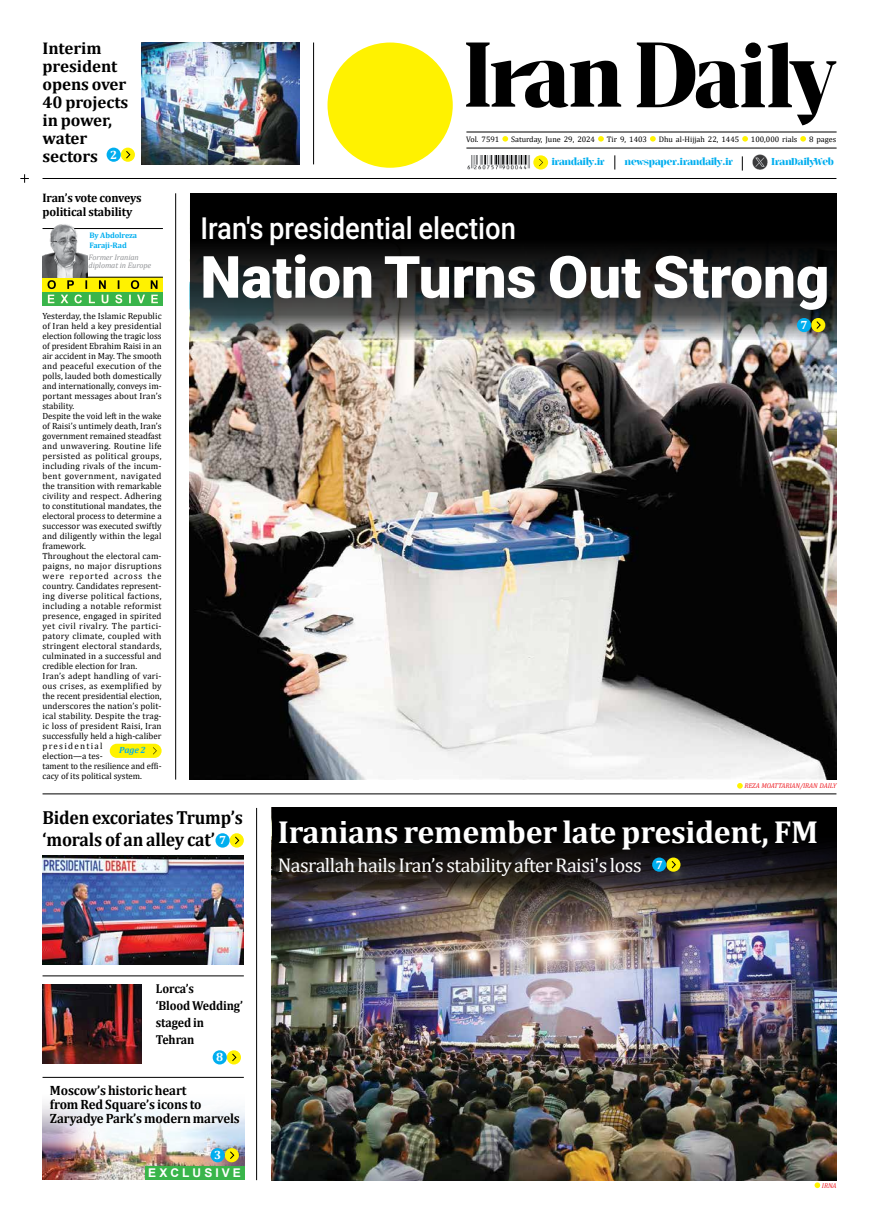
<style>
.page{position:relative;width:879px;height:1219px;background:#fff}
.page>*{position:absolute;margin:0;border:0;box-sizing:border-box;transform-origin:0 0}
.t1{font:900 58.3px "Roboto";color:#fff}
.t2{font:700 32px "Cambria";letter-spacing:-.01em;color:#fff}
.t3{font:500 30.4px "Roboto";color:#fff;scale:.9 1}
.t4{font:20px "Cambria";letter-spacing:-.025em;color:#fff}
.t5{font:700 19px/21.9px "Cambria";letter-spacing:-.01em;color:#000;scale:.93 1}
.t6{font:700 17px/18px "Cambria";letter-spacing:-.005em;color:#000}
.t7{font:700 13.5px/14px "Cambria";letter-spacing:-.01em;color:#000;scale:.96 1}
.t8{font:700 13px/17px "Cambria";letter-spacing:-.01em;color:#000;scale:.92 1}
.t9{font:700 12.4px/14.9px "Cambria";letter-spacing:-.01em;color:#000;scale:.96 1}
.t10{font:700 12px "Arial";letter-spacing:.255em;color:#fff}
.t11{font:700 12px "Cambria";color:#fff}
.t12{font:700 10px "Jaymont PERSONAL";color:#00aeef;scale:1.04 1}
.t13{font:9px/10px "Cambria";letter-spacing:.005em;color:#000}
.t14{font:italic 700 9px "Cambria";color:#00aeef}
.t15{font:8px "Cambria";letter-spacing:-.005em;color:#000}
.t16{font:italic 8px/8.5px "Cambria";letter-spacing:-.01em;color:#939598}
.t17{font:700 8px/9.6px "Cambria";letter-spacing:-.01em;color:#00aeef}
.t18{font:italic 7px "Cambria";letter-spacing:-.01em;color:#ed1d24}
</style>
<div class="page">
<img style="left:43px;top:855px;width:201px;height:109px">
<img style="left:142px;top:43px;width:157px;height:121px">
<hr style="left:43px;top:178px;width:793px;height:1px;background:#000">
<div style="left:327px;top:43px;width:126px;height:125px;background:#fff200;border-radius:50%"></div>
<svg style="left:466px;top:43px;width:155px;height:65px"></svg>
<svg style="left:637px;top:43px;width:199px;height:82px"></svg>
<svg style="left:502px;top:136px;width:6px;height:6px"></svg>
<svg style="left:598px;top:136px;width:6px;height:6px"></svg>
<svg style="left:650px;top:136px;width:6px;height:6px"></svg>
<svg style="left:742px;top:136px;width:6px;height:6px"></svg>
<svg style="left:800px;top:136px;width:6px;height:6px"></svg>
<hr style="left:466px;top:148px;width:370px;height:1px;background:#000">
<hr style="left:466px;top:132px;width:370px;height:1px;background:#000">
<svg style="left:614px;top:155px;width:1px;height:15px"></svg>
<div style="left:533px;top:155px;width:15px;height:15px;background:#fff200;border-radius:50%"></div>
<svg style="left:539px;top:159px;width:4px;height:7px"></svg>
<svg style="left:742px;top:156px;width:1px;height:15px"></svg>
<img style="left:752px;top:154px;width:16px;height:16px">
<img style="left:467px;top:155px;width:63px;height:15px">
<hr style="left:313px;top:43px;width:1px;height:121px;background:#000">
<img style="left:43px;top:985px;width:99px;height:78px">
<img style="left:43px;top:1103px;width:201px;height:77px">
<div style="left:227px;top:1050px;width:14px;height:14px;background:#fff200;border-radius:50%"></div>
<svg style="left:232px;top:1053px;width:4px;height:8px"></svg>
<div style="left:213px;top:1050px;width:14px;height:14px;background:#00aeef;border-radius:50%"></div>
<div style="left:225px;top:1148px;width:14px;height:14px;background:#fff200;border-radius:50%"></div>
<svg style="left:230px;top:1151px;width:4px;height:8px"></svg>
<div style="left:210px;top:1148px;width:15px;height:14px;background:#00aeef;border-radius:50%"></div>
<img style="left:272px;top:898px;width:564px;height:282px">
<img style="left:190px;top:340px;width:646px;height:440px">
<hr style="left:175px;top:193px;width:1px;height:587px;background:#000">
<hr style="left:256px;top:808px;width:1px;height:372px;background:#000">
<hr style="left:43px;top:976px;width:201px;height:1px;background:#000">
<hr style="left:43px;top:1077px;width:201px;height:1px;background:#000">
<div style="left:230px;top:833px;width:14px;height:15px;background:#fff200;border-radius:50%"></div>
<svg style="left:235px;top:836px;width:4px;height:9px"></svg>
<div style="left:215px;top:833px;width:15px;height:15px;background:#00aeef;border-radius:50%"></div>
<hr style="left:43px;top:794px;width:793px;height:1px;background:#000">
<svg style="left:43px;top:292px;width:120px;height:14px"></svg>
<div style="left:43px;top:278px;width:120px;height:14px;background:#fff200"></div>
<svg style="left:48px;top:280px;width:110px;height:23px"></svg>
<hr style="left:43px;top:277px;width:120px;height:1px;background:#000">
<hr style="left:43px;top:228px;width:120px;height:1px;background:#000">
<img style="left:43px;top:224px;width:44px;height:53px">
<div style="left:121px;top:148px;width:14px;height:14px;background:#fff200;border-radius:50%"></div>
<svg style="left:126px;top:151px;width:4px;height:8px"></svg>
<div style="left:107px;top:148px;width:14px;height:14px;background:#00aeef;border-radius:50%"></div>
<div style="left:110px;top:744px;width:52px;height:14px;background:#fff200;border-radius:7px"></div>
<svg style="left:153px;top:747px;width:4px;height:7px"></svg>
<svg style="left:190px;top:193px;width:646px;height:147px;background:#272828"></svg>
<div style="left:811px;top:318px;width:14px;height:14px;background:#fff200;border-radius:50%"></div>
<svg style="left:816px;top:321px;width:5px;height:8px"></svg>
<div style="left:797px;top:318px;width:14px;height:14px;background:#00aeef;border-radius:50%"></div>
<svg style="left:272px;top:808px;width:564px;height:90px;background:#171413"></svg>
<div style="left:666px;top:857px;width:14px;height:15px;background:#fff200;border-radius:50%"></div>
<svg style="left:671px;top:861px;width:5px;height:8px"></svg>
<div style="left:652px;top:857px;width:14px;height:15px;background:#00aeef;border-radius:50%"></div>
<svg style="left:814px;top:1182px;width:6px;height:6px"></svg>
<svg style="left:737px;top:783px;width:6px;height:6px"></svg>
<div style="left:145px;top:1166px;width:99px;height:14px;background:#39b54a"></div>
<svg style="left:20px;top:174px;width:9px;height:9px"></svg>
<h3 class="t6" style="left:43px;top:38px;width:87px">Interim president opens over<br>40 projects in power, water sectors</h3>
<h3 class="t11" style="left:110px;top:146px;width:9px">2</h3>
<h3 class="t9" style="left:43px;top:189px;width:105px">Iran’s vote conveys political stability</h3>
<p class="t17" style="left:89px;top:231px;width:49px">By Abdolreza<br>Faraji-Rad</p>
<p class="t16" style="left:89px;top:252px;width:64px">Former Iranian diplomat in Europe</p>
<p class="t13" style="left:43px;top:311px;width:121px">Yesterday, the Islamic Republic of Iran held a key presidential election following the tragic loss of president Ebrahim Raisi in an air accident in May. The smooth and peaceful execution of the polls, lauded both domestically and internationally, conveys im&shy;portant messages about Iran’s stability.<br>Despite the void left in the wake of Raisi’s untimely death, Iran’s government remained steadfast and unwavering. Routine life persisted as political groups, including rivals of the incum&shy;bent government, navigated the transition with remarkable civility and respect. Adhering to constitutional mandates, the electoral process to determine a successor was executed swiftly and diligently within the legal framework.<br>Throughout the electoral cam&shy;paigns, no major disruptions were reported across the country. Candidates represent&shy;ing diverse political factions, including a notable reformist presence, engaged in spirited yet civil rivalry. The partici&shy;patory climate, coupled with stringent electoral standards, culminated in a successful and credible election for Iran.<br>Iran’s adept handling of vari&shy;ous crises, as exemplified by the recent presidential election, underscores the nation’s polit&shy;ical stability. Despite the trag&shy;ic loss of president Raisi, Iran successfully held a high-caliber presidential<br>election—a tes-<br>tament to the resilience and effi&shy;cacy of its political system.</p>
<p class="t14" style="left:119px;top:744px;width:28px">Page 2</p>
<p class="t15" style="left:466px;top:134px;width:35px">Vol. 7591</p>
<p class="t15" style="left:511px;top:134px;width:85px">Saturday, June 29, 2024</p>
<p class="t15" style="left:607px;top:134px;width:42px">Tir 9, 1403</p>
<p class="t15" style="left:659px;top:134px;width:82px">Dhu al-Hijjah 22, 1445</p>
<p class="t15" style="left:751px;top:134px;width:48px">100,000 rials</p>
<p class="t15" style="left:809px;top:134px;width:29px">8 pages</p>
<p class="t12" style="left:552px;top:155px;width:52px">irandaily.ir</p>
<p class="t12" style="left:625px;top:155px;width:105px">newspaper.irandaily.ir</p>
<p class="t12" style="left:771px;top:155px;width:61px">IranDailyWeb</p>
<h3 class="t3" style="left:200px;top:207px;width:352px">Iran's presidential election</h3>
<h1 class="t1" style="left:200px;top:236px;width:630px">Nation Turns Out Strong</h1>
<h3 class="t11" style="left:800px;top:316px;width:9px">7</h3>
<p class="t18" style="left:744px;top:781px;width:93px">REZA MOATTARIAN/IRAN DAILY</p>
<h3 class="t5" style="left:43px;top:806px;width:217px">Biden excoriates Trump’s ‘morals of an alley cat’</h3>
<h3 class="t11" style="left:219px;top:832px;width:9px">7</h3>
<h2 class="t2" style="left:278px;top:809px;width:542px">Iranians remember late president, FM</h2>
<h3 class="t11" style="left:656px;top:856px;width:9px">7</h3>
<h3 class="t4" style="left:278px;top:853px;width:365px">Nasrallah hails Iran’s stability after Raisi's loss</h3>
<h3 class="t8" style="left:156px;top:980px;width:96px">Lorca’s<br>‘Blood Wedding’ staged in<br>Tehran</h3>
<h3 class="t11" style="left:216px;top:1049px;width:9px">8</h3>
<h3 class="t7" style="left:50px;top:1083px;width:199px">Moscow’s historic heart<br>from Red Square’s icons to<br>Zaryadye Park’s modern marvels</h3>
<h3 class="t11" style="left:214px;top:1147px;width:9px">3</h3>
<h3 class="t10" style="left:148px;top:1165px;width:94px">EXCLUSIVE</h3>
<p class="t18" style="left:822px;top:1180px;width:16px">IRNA</p>
</div>
